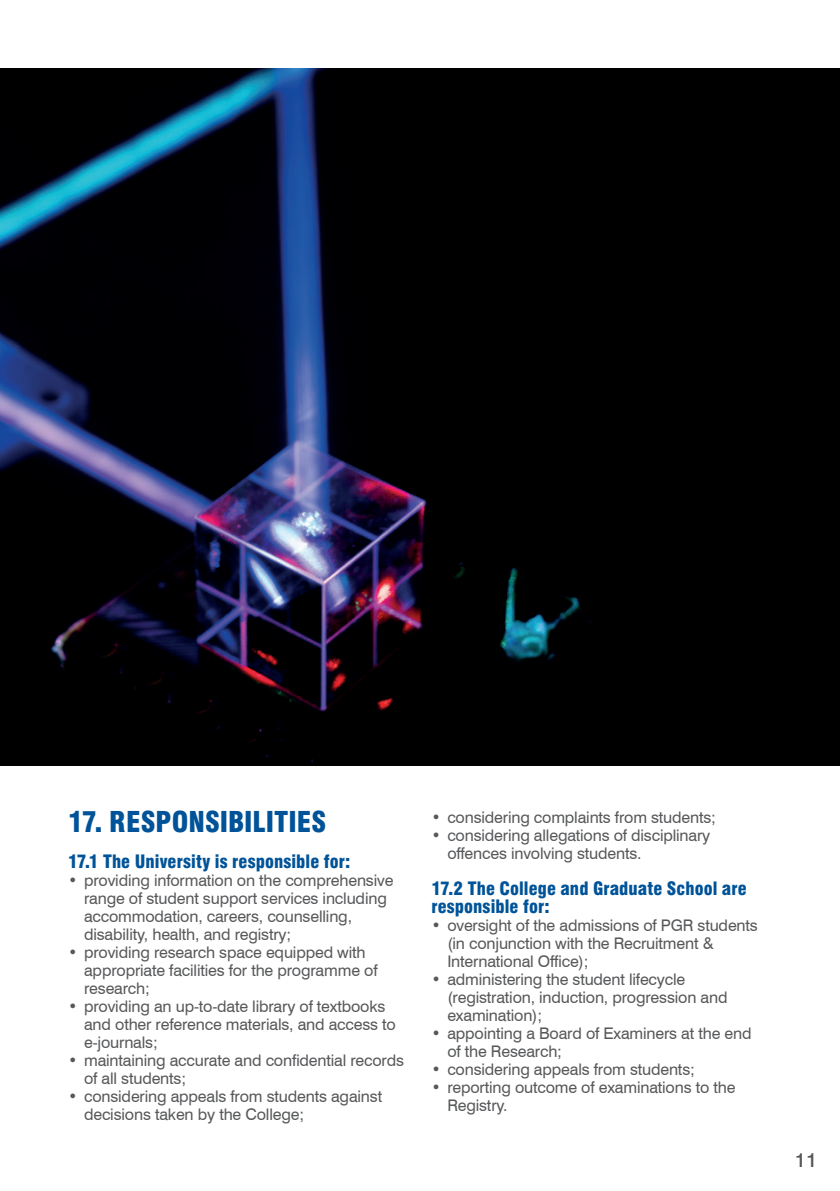
<style>
.page{position:relative;width:840px;height:1191px;background:#fff}
.page>*{position:absolute;margin:0;border:0;box-sizing:border-box;transform-origin:0 0}
.t1{font:900 condensed 28px "Swiss 721 BT";color:#005398}
.t2{font:500 20px "Swiss 721 BT";color:#57585a}
.t3{font:900 condensed 18px/18px "Swiss 721 BT";letter-spacing:.005em;color:#005398}
.t4{font:16px/18px "Swiss 721 BT";letter-spacing:-.01em;color:#57585a}
</style>
<div class="page">
<img style="left:0;top:68px;width:839px;height:697px">
<h1 class="t1" style="left:68px;top:805px;width:259px">17. RESPONSIBILITIES</h1>
<p class="t3" style="left:68px;top:852px;width:284px">17.1 The University is responsible for:</p>
<p class="t4" style="left:84px;top:871px;width:311px;text-indent:-16px">• providing information on the comprehensive range of student support services including accommodation, careers, counselling, disability, health, and registry;</p>
<p class="t4" style="left:84px;top:943px;width:295px;text-indent:-16px">• providing research space equipped with appropriate facilities for the programme of research;</p>
<p class="t4" style="left:84px;top:997px;width:313px;text-indent:-16px">• providing an up-to-date library of textbooks and other reference materials, and access to e-journals;</p>
<p class="t4" style="left:84px;top:1051px;width:321px;text-indent:-16px">• maintaining accurate and confidential records of all students;</p>
<p class="t4" style="left:84px;top:1087px;width:299px;text-indent:-16px">• considering appeals from students against decisions taken by the College;</p>
<p class="t4" style="left:431px;top:808px;width:286px">• considering complaints from students;</p>
<p class="t4" style="left:447px;top:826px;width:264px;text-indent:-16px">• considering allegations of disciplinary offences involving students.</p>
<p class="t3" style="left:431px;top:879px;width:317px">17.2 The College and Graduate School are responsible for:</p>
<p class="t4" style="left:447px;top:916px;width:312px;text-indent:-16px">• oversight of the admissions of PGR students (in conjunction with the Recruitment &amp;<br>International Office);</p>
<p class="t4" style="left:447px;top:970px;width:281px;text-indent:-16px">• administering the student lifecycle (registration, induction, progression and examination);</p>
<p class="t4" style="left:447px;top:1024px;width:305px;text-indent:-16px">• appointing a Board of Examiners at the end of the Research;</p>
<p class="t4" style="left:431px;top:1060px;width:265px">• considering appeals from students;</p>
<p class="t4" style="left:447px;top:1078px;width:289px;text-indent:-16px">• reporting outcome of examinations to the<br>Registry.</p>
<p class="t2" style="left:794px;top:1147px;width:24px">11</p>
</div>
